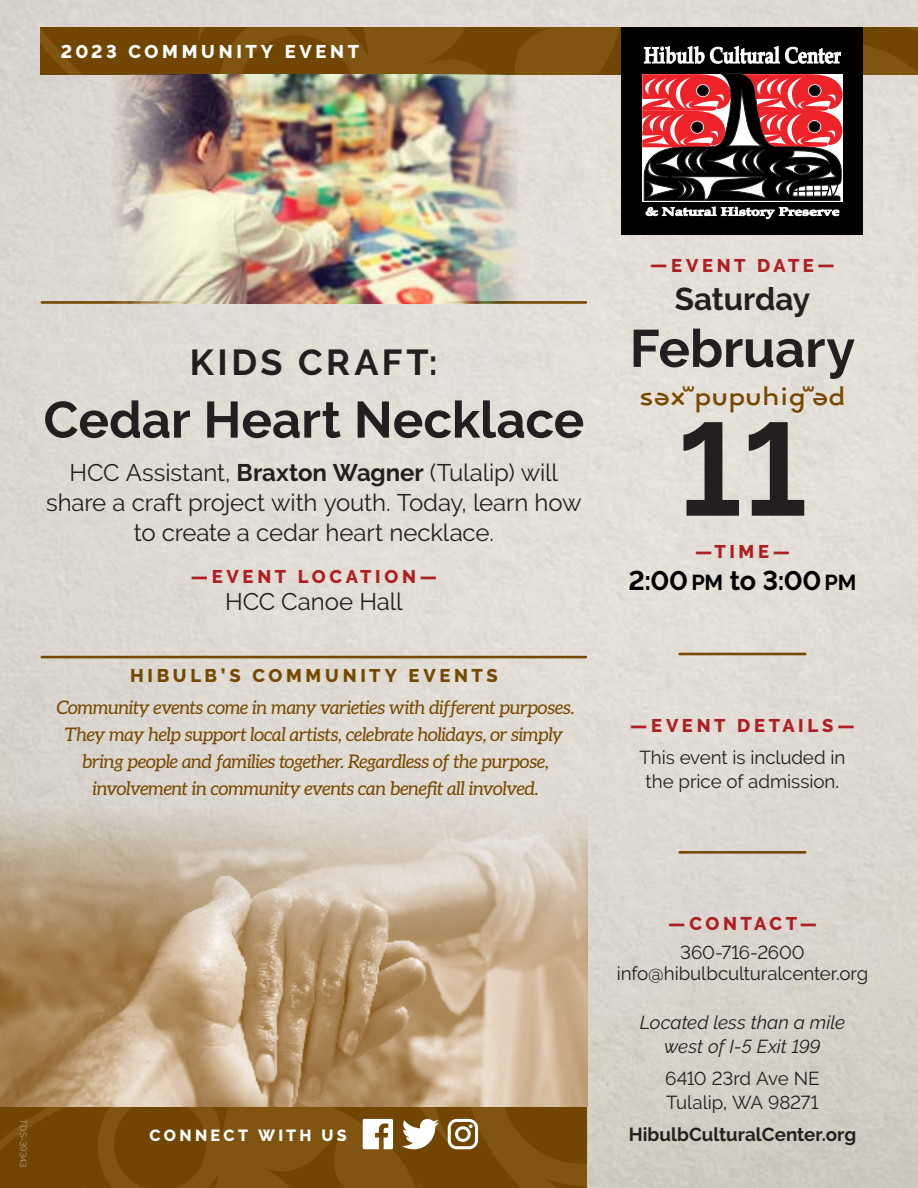
<style>
.page{position:relative;width:918px;height:1188px;background:#fff}
.page>*{position:absolute;margin:0;border:0;box-sizing:border-box;transform-origin:0 0}
.t1{font:700 130.5px "Raleway";color:#231f20}
.t2{font:700 52.5px "Raleway";letter-spacing:-.005em;color:#231f20}
.t3{font:700 51px "Raleway";color:#231f20}
.t4{font:700 36px "Raleway";letter-spacing:.095em;color:#231f20}
.t5{font:31.5px "Lushootseed Sulad";color:#764900}
.t6{font:700 31.5px "Raleway";letter-spacing:-.005em;color:#231f20}
.t7{font:700 27px "Raleway";color:#000}
.t8{font:24px/30px "Raleway";letter-spacing:-.005em;color:#231f20;text-align:center}
.t9{font:italic 18.75px/27px "Aleo";letter-spacing:-.02em;color:#764900;text-align:center}
.t10{font:18.75px/24px "Raleway";letter-spacing:-.005em;color:#231f20;text-align:center}
.t11{font:italic 18.75px/24px "Raleway";color:#231f20;text-align:center}
.t12{font:700 18.75px "Raleway";color:#231f20}
.t13{font:800 18.3px "Raleway";letter-spacing:.195em;color:#ae1f24}
.t14{font:800 18.3px "Raleway";letter-spacing:.205em;color:#764900}
.t15{font:800 18.3px "Raleway";letter-spacing:.2em;color:#fff}
.t16{font:800 16.2px "Raleway";letter-spacing:.2em;color:#fff}
.t17{font:300 9px "Raleway";letter-spacing:.015em;color:#d0b595}
.s1{font-weight:700}
.s2{font-size:21.6px}
.s3{font-weight:500}
</style>
<div class="page">
<div style="left:0;top:0;width:918px;height:1188px;background:linear-gradient(to bottom,#e1dcd6,#d7d3c9)"></div>
<div style="left:622px;top:27px;width:241px;height:208px;background:#000"></div>
<svg style="left:40px;top:27px;width:878px;height:173px"></svg>
<svg style="left:646px;top:207px;width:193px;height:12px"></svg>
<svg style="left:0;top:1107px;width:587px;height:81px;background:#764c08"></svg>
<svg style="left:290px;top:1107px;width:188px;height:44px"></svg>
<hr style="left:42px;top:301px;width:544px;height:3px;background:#764900">
<hr style="left:42px;top:656px;width:544px;height:2px;background:#764900">
<img style="left:0;top:803px;width:587px;height:304px">
<hr style="left:680px;top:851px;width:125px;height:3px;background:#764900">
<hr style="left:680px;top:653px;width:125px;height:2px;background:#764900">
<img style="left:110px;top:74px;width:408px;height:230px">
<p class="t15" style="left:61px;top:41px;width:300px">2023 COMMUNITY EVENT</p>
<h3 class="t4" style="left:190px;top:341px;width:249px">KIDS CRAFT:</h3>
<h3 class="t3" style="left:44px;top:391px;width:542px">Cedar Heart Necklace</h3>
<p class="t8" style="left:46px;top:458px;width:537px">HCC Assistant, <span class="s1">Braxton Wagner</span> (Tulalip) will share a craft project with youth. Today, learn how to create a cedar heart necklace.</p>
<p class="t13" style="left:191px;top:567px;width:248px">—EVENT LOCATION—</p>
<p class="t8" style="left:225px;top:587px;width:179px">HCC Canoe Hall</p>
<p class="t14" style="left:130px;top:665px;width:369px">HIBULB’S COMMUNITY EVENTS</p>
<p class="t9" style="left:57px;top:694px;width:519px">Community events come in many varieties with different purposes.<br>They may help support local artists, celebrate holidays, or simply bring people and families together. Regardless of the purpose, involvement in community events can benefit all involved.</p>
<p class="t13" style="left:650px;top:255px;width:186px">—EVENT DATE—</p>
<h3 class="t6" style="left:675px;top:281px;width:137px">Saturday</h3>
<h2 class="t2" style="left:630px;top:318px;width:227px">February</h2>
<h3 class="t5" style="left:639px;top:381px;width:208px">səxʷpupuhigʷəd</h3>
<h1 class="t1" style="left:678px;top:395px;width:131px">11</h1>
<p class="t13" style="left:695px;top:541px;width:96px">—TIME—</p>
<h3 class="t7" style="left:628px;top:565px;width:230px">2:00 <span class="s2">PM</span> to 3:00 <span class="s2">PM</span></h3>
<p class="t13" style="left:630px;top:715px;width:226px">—EVENT DETAILS—</p>
<p class="t10" style="left:640px;top:745px;width:207px">This event is included in the price of admission<span class="s3">.</span></p>
<p class="t17" style="left:29px;top:1119px;width:50px;rotate:90deg">TDS-39343</p>
<p class="t16" style="left:150px;top:1126px;width:199px">CONNECT WITH US</p>
<p class="t13" style="left:668px;top:913px;width:150px">—CONTACT—</p>
<p class="t10" style="left:617px;top:942px;width:253px;line-height:21px">360-716-2600 info@hibulbculturalcenter<span class="s3">.</span>org</p>
<p class="t11" style="left:640px;top:1010px;width:207px">Located less than a mile west of I-5 Exit 199</p>
<p class="t10" style="left:665px;top:1066px;width:156px;text-align:left">6410 23rd Ave NE<br>Tulalip<span class="s3">,</span> WA 98271</p>
<p class="t12" style="left:629px;top:1123px;width:229px">HibulbCulturalCenter.org</p>
</div>
